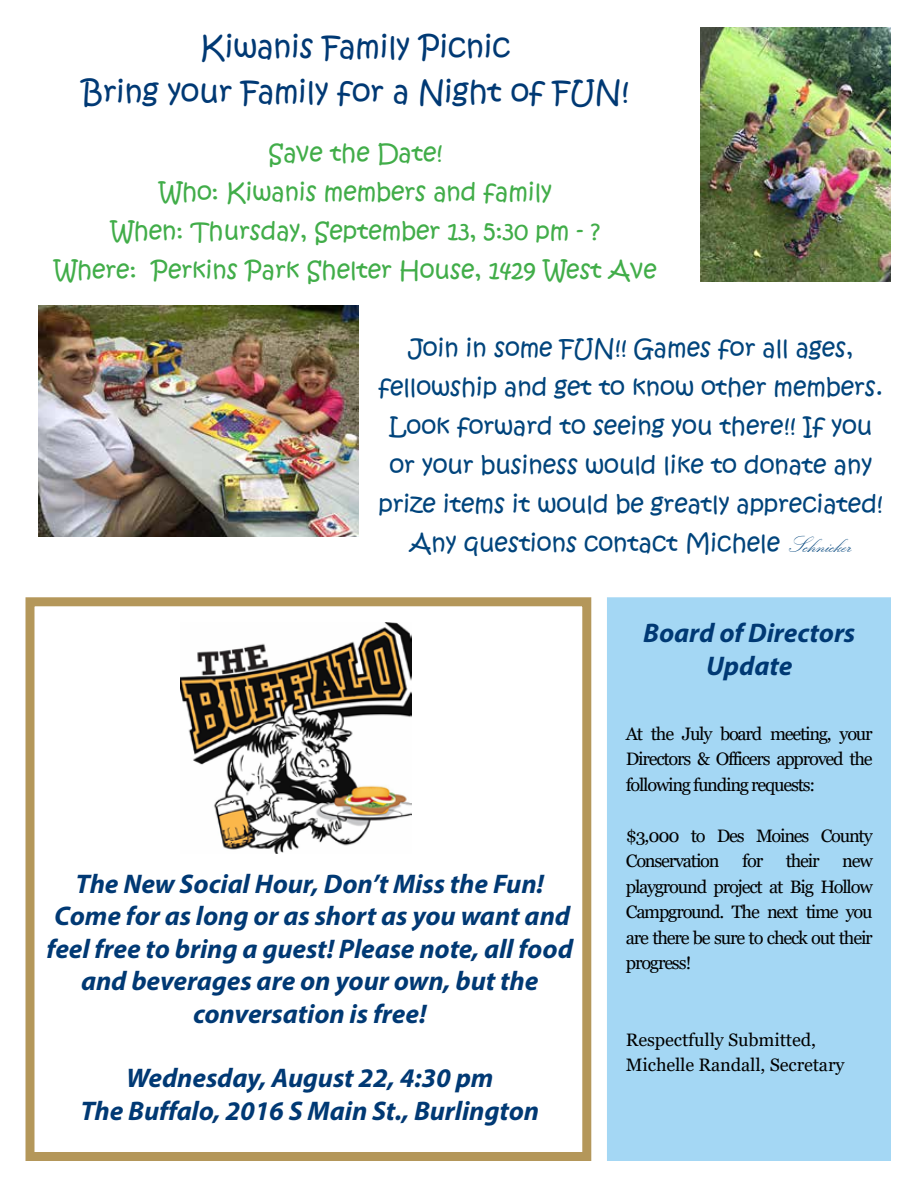
<style>
.page{position:relative;width:918px;height:1188px;background:#fff}
.page>*{position:absolute;margin:0;border:0;box-sizing:border-box;transform-origin:0 0}
.t1{font:30px/45px "Kristen ITC";color:#003974;text-align:center}
.t2{font:italic 700 27px/32.4px "Myriad Pro";color:#003974;text-align:center}
.t3{font:24px/39px "Kristen ITC";color:#00447c;text-align:center}
.t4{font:24px/39px "Kristen ITC";color:#41ad49;text-align:center}
.t5{font:18px/25.5px "Georgia";letter-spacing:-.06em;color:#000;text-align:justify}
.t6{font:18px/25.5px "Georgia";color:#000}
.s1{font-family:"Kunstler Script"}
</style>
<div class="page">
<div style="left:26px;top:597px;width:565px;height:564px;border:9px solid #b4975a"></div>
<div style="left:607px;top:597px;width:284px;height:564px;background:#a4d7f4"></div>
<img style="left:701px;top:27px;width:190px;height:255px">
<img style="left:39px;top:306px;width:320px;height:231px">
<img style="left:181px;top:622px;width:231px;height:231px">
<p class="t1" style="left:82px;top:25px;width:548px">Kiwanis Family Picnic<br>Bring your Family for a Night of FUN!</p>
<p class="t4" style="left:54px;top:134px;width:604px">Save the Date!<br>Who: Kiwanis members and family<br>When: Thursday, September 13, 5:30 pm - ?<br>Where: Perkins Park Shelter House, 1429 West Ave</p>
<p class="t3" style="left:378px;top:329px;width:506px">Join in some FUN!! Games for all ages, fellowship and get to know other members.<br>Look forward to seeing you there!! If you or your business would like to donate any prize items it would be greatly appreciated!<br>Any questions contact Michele <span class="s1">Schnicker</span></p>
<p class="t2" style="left:46px;top:867px;width:528px">The New Social Hour, Don’t Miss the Fun!<br>Come for as long or as short as you want and feel free to bring a guest! Please note, all food and beverages are on your own, but the conversation is free!</p>
<p class="t2" style="left:80px;top:1061px;width:461px">Wednesday, August 22, 4:30 pm<br>The Buffalo, 2016 S Main St., Burlington</p>
<p class="t2" style="left:643px;top:616px;width:213px">Board of Directors<br>Update</p>
<p class="t5" style="left:626px;top:721px;width:249px">At the July board meeting, your Directors &amp; Officers approved the following funding requests:</p>
<p class="t5" style="left:626px;top:823px;width:249px">$3,000 to Des Moines County Conservation for their new playground project at Big Hollow Campground. The next time you are there be sure to check out their progress!</p>
<p class="t6" style="left:626px;top:1027px;width:220px">Respectfully Submitted,<br>Michelle Randall, Secretary</p>
</div>
